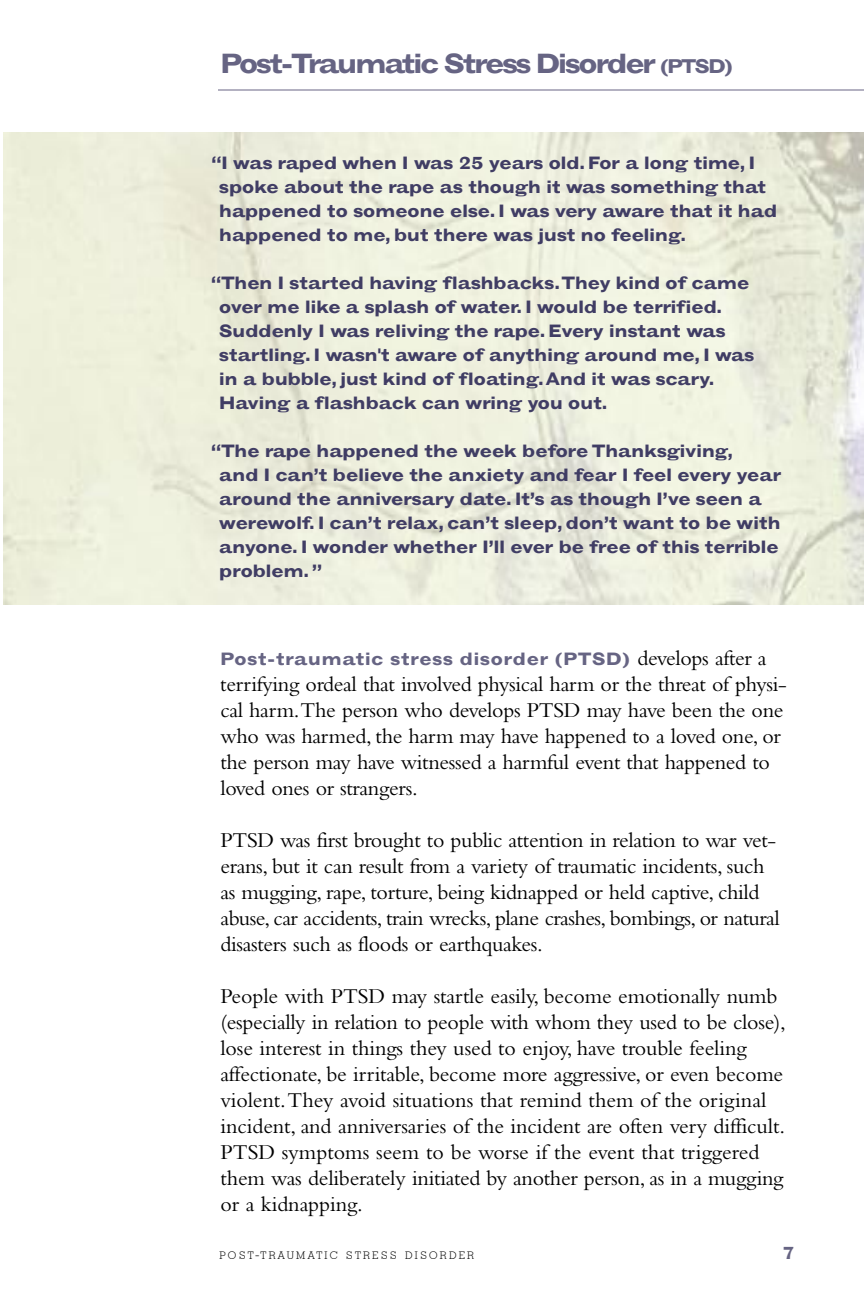
<style>
.page{position:relative;width:864px;height:1296px;background:#fff}
.page>*{position:absolute;margin:0;border:0;box-sizing:border-box;transform-origin:0 0}
.t1{font:700 expanded 28px "Grotesque";letter-spacing:-.095em;color:#666483}
.t2{font:22px/26px "Bembo";letter-spacing:-.015em;color:#000}
.t3{font:700 expanded 18px/24px "Grotesque";letter-spacing:-.03em;color:#403d64}
.t4{font:700 expanded 18px "Grotesque";letter-spacing:.015em;color:#666483}
.t5{font:300 10.4px "Geometric Slab 703 BT";letter-spacing:.21em;color:#000}
.s1{font-size:20px}
.s2{font-family:"Bembo";font-weight:400;font-stretch:normal;font-size:22px;color:#000}
.s3{font-size:14px}
</style>
<div class="page">
<img style="left:3px;top:133px;width:861px;height:472px">
<hr style="left:218px;top:89px;width:646px;height:2px;background:#b3b1c1">
<h2 class="t1" style="left:220px;top:54px;width:514px">Post-Traumatic Stress Disorder <span class="s1">(PTSD)</span></h2>
<p class="t3" style="left:219px;top:152px;width:560px;text-indent:-8px">“I was raped when I was 25 years old. For a long time, I spoke about the rape as though it was something that happened to someone else. I was very aware that it had happened to me, but there was just no feeling.</p>
<p class="t3" style="left:219px;top:272px;width:537px;text-indent:-8px">“Then I started having flashbacks.They kind of came over me like a splash of water. I would be terrified.<br>Suddenly I was reliving the rape. Every instant was startling. I wasn't aware of anything around me, I was in a bubble, just kind of floating.And it was scary.<br>Having a flashback can wring you out.</p>
<p class="t3" style="left:219px;top:440px;width:564px;text-indent:-8px">“The rape happened the week before Thanksgiving,<br>and I can’t believe the anxiety and fear I feel every year around the anniversary date. It’s as though I’ve seen a werewolf. I can’t relax, can’t sleep, don’t want to be with anyone. I wonder whether I’ll ever be free of this terrible problem. ”</p>
<p class="t4" style="left:220px;top:652px;width:548px">Post-traumatic stress disorder (PTSD) <span class="s2">develops after a</span></p>
<p class="t2" style="left:220px;top:673px;width:568px">terrifying ordeal that involved physical harm or the threat of physi&shy;cal harm.The person who develops PTSD may have been the one who was harmed, the harm may have happened to a loved one, or the person may have witnessed a harmful event that happened to loved ones or strangers.</p>
<p class="t2" style="left:220px;top:829px;width:561px">PTSD was first brought to public attention in relation to war vet&shy;erans, but it can result from a variety of traumatic incidents, such as mugging, rape, torture, being kidnapped or held captive, child abuse, car accidents, train wrecks, plane crashes, bombings, or natural disasters such as floods or earthquakes.</p>
<p class="t2" style="left:220px;top:985px;width:567px">People with PTSD may startle easily, become emotionally numb (especially in relation to people with whom they used to be close), lose interest in things they used to enjoy, have trouble feeling affectionate, be irritable, become more aggressive, or even become violent.They avoid situations that remind them of the original incident, and anniversaries of the incident are often very difficult.<br>PTSD symptoms seem to be worse if the event that triggered them was deliberately initiated by another person, as in a mugging or a kidnapping.</p>
<p class="t5" style="left:220px;top:1249px;width:256px">POST<span class="s3">-</span>TRAUMATIC STRESS DISORDER</p>
<p class="t4" style="left:782px;top:1246px;width:15px">7</p>
</div>
